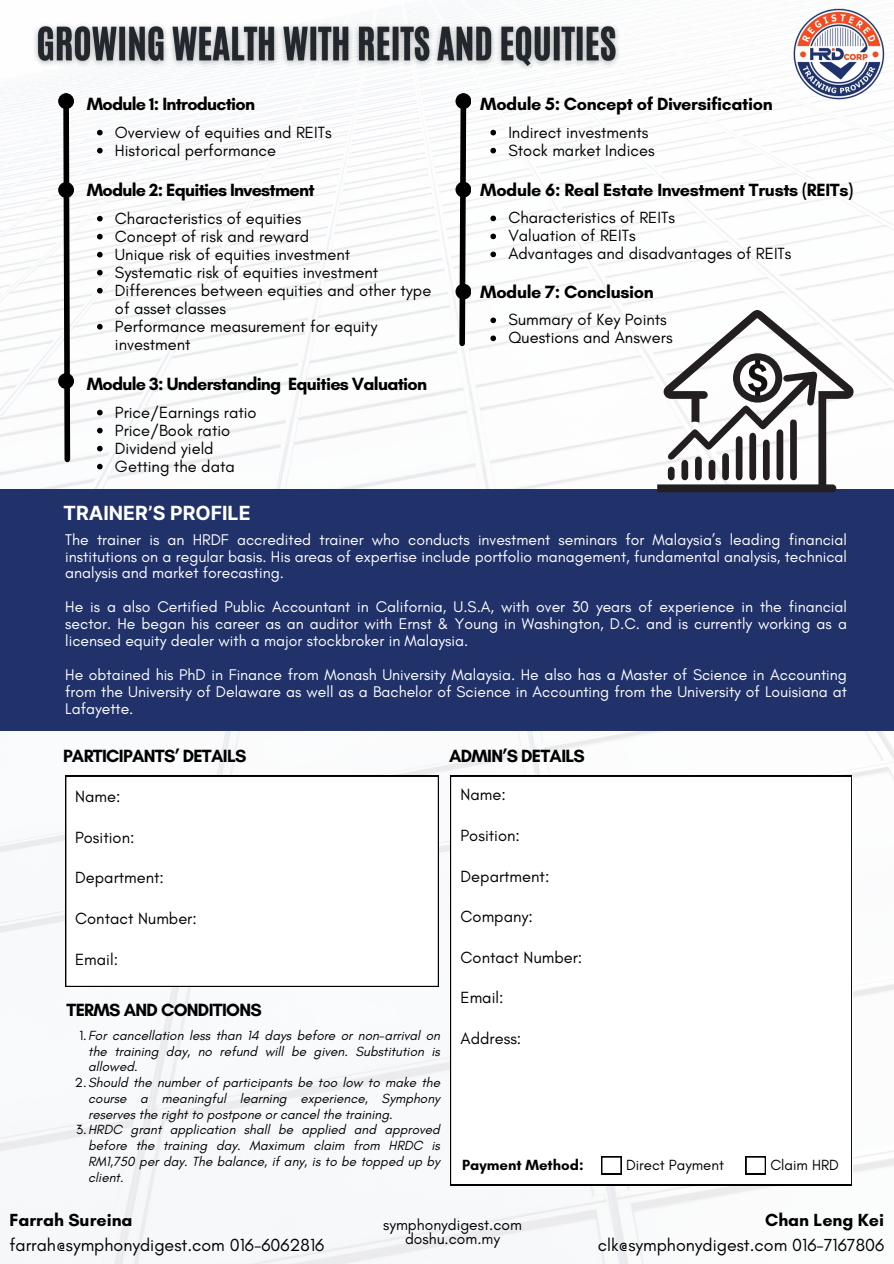
<style>
.page{position:relative;width:894px;height:1264px;background:#fff}
.page>*{position:absolute;margin:0;border:0;box-sizing:border-box;transform-origin:0 0}
.t1{font:700 19.5px "Inter";color:#fff}
.t2{font:700 18px "Glacial Indifference";letter-spacing:-.04em;color:#000}
.t3{font:700 18px "Glacial Indifference";letter-spacing:-.02em;color:#000}
.t4{font:17.85px/24.8px "Glacial Indifference";color:#000}
.t5{font:16.5px/18px "Glacial Indifference";color:#000}
.t6{font:15.75px/16.8px "Glacial Indifference";color:#fff;text-align:justify}
.t7{font:15.6px/14.7px "Glacial Indifference";color:#000;text-align:center}
.t8{font:15px "Glacial Indifference";color:#000}
.t9{font:700 15px "Glacial Indifference";color:#000}
.t10{font:italic 13.5px/15.8px "Glacial Indifference";color:#000;text-align:justify}
.s1{font-style:normal}
.s2{font-weight:700}
</style>
<div class="page">
<img style="left:0;top:1px;width:893px;height:1262px">
<img style="left:790px;top:6px;width:96px;height:95px">
<svg style="left:60px;top:90px;width:13px;height:375px"></svg>
<div style="left:58px;top:93px;width:16px;height:16px;background:#000;border-radius:50%"></div>
<div style="left:58px;top:182px;width:16px;height:16px;background:#000;border-radius:50%"></div>
<div style="left:58px;top:373px;width:16px;height:16px;background:#000;border-radius:50%"></div>
<svg style="left:456px;top:90px;width:13px;height:259px"></svg>
<div style="left:455px;top:93px;width:16px;height:16px;background:#000;border-radius:50%"></div>
<div style="left:455px;top:284px;width:16px;height:15px;background:#000;border-radius:50%"></div>
<div style="left:455px;top:182px;width:16px;height:15px;background:#000;border-radius:50%"></div>
<div style="left:0;top:489px;width:893px;height:242px;background:#21326a"></div>
<svg style="left:65px;top:775px;width:374px;height:211px"></svg>
<svg style="left:450px;top:775px;width:401px;height:410px"></svg>
<svg style="left:657px;top:310px;width:197px;height:182px"></svg>
<img style="left:28px;top:17px;width:597px;height:62px">
<svg style="left:97px;top:130px;width:6px;height:5px"></svg>
<svg style="left:97px;top:148px;width:6px;height:5px"></svg>
<svg style="left:97px;top:216px;width:6px;height:5px"></svg>
<svg style="left:97px;top:234px;width:6px;height:5px"></svg>
<svg style="left:97px;top:252px;width:6px;height:5px"></svg>
<svg style="left:97px;top:270px;width:6px;height:5px"></svg>
<svg style="left:97px;top:288px;width:6px;height:5px"></svg>
<svg style="left:97px;top:324px;width:6px;height:5px"></svg>
<svg style="left:97px;top:410px;width:6px;height:5px"></svg>
<svg style="left:97px;top:428px;width:6px;height:5px"></svg>
<svg style="left:97px;top:446px;width:6px;height:5px"></svg>
<svg style="left:97px;top:464px;width:6px;height:5px"></svg>
<svg style="left:490px;top:130px;width:6px;height:5px"></svg>
<svg style="left:490px;top:148px;width:6px;height:5px"></svg>
<svg style="left:490px;top:215px;width:6px;height:6px"></svg>
<svg style="left:490px;top:233px;width:6px;height:6px"></svg>
<svg style="left:490px;top:251px;width:6px;height:6px"></svg>
<svg style="left:490px;top:317px;width:6px;height:6px"></svg>
<svg style="left:490px;top:335px;width:6px;height:6px"></svg>
<svg style="left:601px;top:1156px;width:20px;height:18px"></svg>
<svg style="left:745px;top:1156px;width:20px;height:18px"></svg>
<h3 class="t2" style="left:87px;top:92px;width:170px">Module 1: Introduction</h3>
<h3 class="t5" style="left:115px;top:123px;width:218px">Overview of equities and REITs</h3>
<p class="t5" style="left:115px;top:141px;width:163px">Historical performance</p>
<p class="t2" style="left:87px;top:178px;width:229px">Module 2: Equities Investment</p>
<p class="t5" style="left:115px;top:209px;width:188px">Characteristics of equities</p>
<p class="t5" style="left:115px;top:227px;width:196px">Concept of risk and reward</p>
<h3 class="t5" style="left:115px;top:245px;width:237px">Unique risk of equities investment</h3>
<h3 class="t5" style="left:115px;top:263px;width:265px">Systematic risk of equities investment</h3>
<p class="t5" style="left:115px;top:281px;width:318px">Differences between equities and other type of asset classes</p>
<p class="t5" style="left:115px;top:317px;width:264px">Performance measurement for equity investment</p>
<p class="t2" style="left:87px;top:372px;width:341px">Module 3: Understanding Equities Valuation</p>
<p class="t5" style="left:115px;top:403px;width:143px">Price/Earnings ratio</p>
<p class="t5" style="left:115px;top:421px;width:117px">Price/Book ratio</p>
<p class="t5" style="left:115px;top:439px;width:100px">Dividend yield</p>
<p class="t5" style="left:115px;top:457px;width:121px">Getting the data</p>
<p class="t3" style="left:480px;top:93px;width:294px">Module 5: Concept of Diversification</p>
<p class="t5" style="left:508px;top:123px;width:142px">Indirect investments</p>
<h3 class="t5" style="left:508px;top:141px;width:148px">Stock market Indices</h3>
<p class="t3" style="left:480px;top:179px;width:374px">Module 6: Real Estate Investment Trusts (REITs)</p>
<p class="t5" style="left:508px;top:209px;width:168px">Characteristics of REITs</p>
<p class="t5" style="left:508px;top:227px;width:129px">Valuation of REITs</p>
<h3 class="t5" style="left:508px;top:245px;width:284px">Advantages and disadvantages of REITs</h3>
<p class="t3" style="left:480px;top:281px;width:175px">Module 7: Conclusion</p>
<p class="t5" style="left:508px;top:310px;width:160px">Summary of Key Points</p>
<p class="t5" style="left:508px;top:328px;width:166px">Questions and Answers</p>
<p class="t1" style="left:63px;top:501px;width:189px">TRAINER’S PROFILE</p>
<h2 class="t6" style="left:65px;top:531px;width:783px">The trainer is an HRDF accredited trainer who conducts investment seminars for Malaysia’s leading financial institutions on a regular basis. His areas of expertise include portfolio management, fundamental analysis, technical analysis and market forecasting.</h2>
<h6 class="t6" style="left:65px;top:598px;width:783px">He is a also Certified Public Accountant in California, U.S.A, with over 30 years of experience in the financial sector. He began his career as an auditor with Ernst &amp; Young in Washington, D.C. and is currently working as a licensed equity dealer with a major stockbroker in Malaysia.</h6>
<h6 class="t6" style="left:65px;top:666px;width:783px">He obtained his PhD in Finance from Monash University Malaysia. He also has a Master of Science in Accounting from the University of Delaware as well as a Bachelor of Science in Accounting from the University of Louisiana at Lafayette.</h6>
<h6 class="t2" style="left:63px;top:744px;width:185px">PARTICIPANTS’ DETAILS</h6>
<h6 class="t2" style="left:449px;top:744px;width:137px">ADMIN’S DETAILS</h6>
<p class="t5" style="left:75px;top:787px;width:47px">Name:</p>
<h2 class="t5" style="left:75px;top:828px;width:61px">Position:</h2>
<h6 class="t5" style="left:75px;top:868px;width:90px">Department:</h6>
<h6 class="t5" style="left:75px;top:909px;width:123px">Contact Number:</h6>
<h6 class="t5" style="left:75px;top:949px;width:44px">Email:</h6>
<h6 class="t2" style="left:66px;top:998px;width:197px">TERMS AND CONDITIONS</h6>
<h6 class="t10" style="left:88px;top:1027px;width:353px;text-indent:-9px"><span class="s1">1.</span>For cancellation less than 14 days before or non-arrival on the training day, no refund will be given. Substitution is allowed.</h6>
<h6 class="t10" style="left:88px;top:1074px;width:353px;text-indent:-13px"><span class="s1">2.</span>Should the number of participants be too low to make the course a meaningful learning experience, Symphony reserves the right to postpone or cancel the training.</h6>
<h6 class="t10" style="left:88px;top:1121px;width:353px;text-indent:-12px"><span class="s1">3.</span>HRDC grant application shall be applied and approved before the training day. Maximum claim from HRDC is RM1,750 per day. The balance, if any, is to be topped up by client.</h6>
<h6 class="t5" style="left:460px;top:785px;width:47px">Name:</h6>
<h2 class="t5" style="left:460px;top:826px;width:61px">Position:</h2>
<p class="t5" style="left:460px;top:866px;width:90px">Department:</p>
<p class="t5" style="left:460px;top:907px;width:74px">Company:</p>
<p class="t5" style="left:460px;top:947px;width:123px">Contact Number:</p>
<h2 class="t5" style="left:460px;top:988px;width:44px">Email:</h2>
<h6 class="t5" style="left:460px;top:1028px;width:62px">Address:</h6>
<h6 class="t9" style="left:462px;top:1155px;width:123px">Payment Method:</h6>
<h6 class="t8" style="left:626px;top:1155px;width:99px">Direct Payment</h6>
<h5 class="t8" style="left:770px;top:1155px;width:70px">Claim HRD</h5>
<h6 class="t4" style="left:9px;top:1207px;width:316px"><span class="s2">Farrah Sureina </span>farrah@symphonydigest.com 016-6062816</h6>
<h4 class="t4" style="left:597px;top:1207px;width:288px;text-align:right"><span class="s2">Chan Leng Kei </span>clk@symphonydigest.com 016-7167806</h4>
<h6 class="t7" style="left:383px;top:1216px;width:140px">symphonydigest.com doshu.com.my</h6>
</div>
